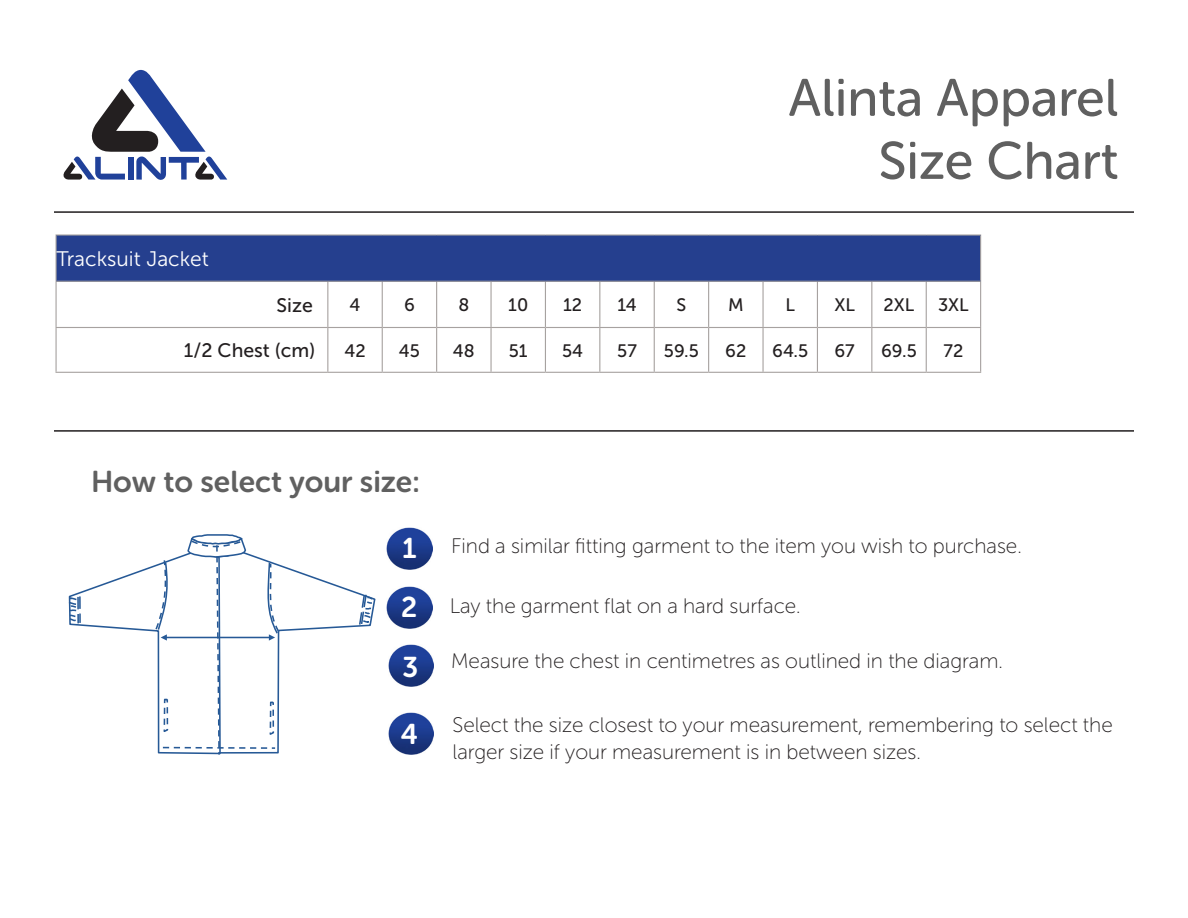
<style>
.page{position:relative;width:1188px;height:918px;background:#fff}
.page>*{position:absolute;margin:0;border:0;box-sizing:border-box;transform-origin:0 0}
.t1{font:52.5px "Museo Sans Rounded 500";color:#606060}
.t2{font:30px "Museo Sans Rounded 700";color:#606060}
.t3{font:28.5px "Museo Sans Rounded 700";color:#fff}
.t4{font:21px "Museo Sans Rounded 100";color:#231f20}
.t5{font:21px "Museo Sans 300";color:#fff}
.t6{font:19.5px "Museo Sans 500";color:#231f20}
.t7{font:18px "Museo Sans 500";color:#231f20}
</style>
<div class="page">
<svg style="left:63px;top:70px;width:164px;height:110px"></svg>
<hr style="left:54px;top:211px;width:1080px;height:2px;background:#201d1e">
<hr style="left:54px;top:430px;width:1080px;height:2px;background:#201d1e">
<div style="left:56px;top:235px;width:925px;height:46px;background:#253f8e"></div>
<hr style="left:56px;top:234px;width:272px;height:2px;background:#a7a2a0">
<hr style="left:56px;top:236px;width:1px;height:45px;background:#a7a2a0">
<hr style="left:328px;top:234px;width:54px;height:2px;background:#a7a2a0">
<hr style="left:382px;top:234px;width:55px;height:2px;background:#a7a2a0">
<hr style="left:437px;top:234px;width:54px;height:2px;background:#a7a2a0">
<hr style="left:491px;top:234px;width:54px;height:2px;background:#a7a2a0">
<hr style="left:545px;top:234px;width:55px;height:2px;background:#a7a2a0">
<hr style="left:600px;top:234px;width:54px;height:2px;background:#a7a2a0">
<hr style="left:654px;top:234px;width:55px;height:2px;background:#a7a2a0">
<hr style="left:709px;top:234px;width:54px;height:2px;background:#a7a2a0">
<hr style="left:763px;top:234px;width:54px;height:2px;background:#a7a2a0">
<hr style="left:817px;top:234px;width:55px;height:2px;background:#a7a2a0">
<hr style="left:872px;top:234px;width:54px;height:2px;background:#a7a2a0">
<hr style="left:926px;top:234px;width:55px;height:2px;background:#a7a2a0">
<hr style="left:980px;top:236px;width:1px;height:45px;background:#a7a2a0">
<hr style="left:56px;top:281px;width:272px;height:1px;background:#a7a2a0">
<hr style="left:56px;top:282px;width:1px;height:45px;background:#a7a2a0">
<hr style="left:328px;top:281px;width:54px;height:1px;background:#a7a2a0">
<hr style="left:327px;top:282px;width:1px;height:45px;background:#a7a2a0">
<hr style="left:382px;top:281px;width:55px;height:1px;background:#a7a2a0">
<hr style="left:382px;top:282px;width:1px;height:45px;background:#a7a2a0">
<hr style="left:437px;top:281px;width:54px;height:1px;background:#a7a2a0">
<hr style="left:436px;top:282px;width:1px;height:45px;background:#a7a2a0">
<hr style="left:491px;top:281px;width:54px;height:1px;background:#a7a2a0">
<hr style="left:490px;top:282px;width:2px;height:45px;background:#a7a2a0">
<hr style="left:545px;top:281px;width:55px;height:1px;background:#a7a2a0">
<hr style="left:545px;top:282px;width:1px;height:45px;background:#a7a2a0">
<hr style="left:600px;top:281px;width:54px;height:1px;background:#a7a2a0">
<hr style="left:599px;top:282px;width:1px;height:45px;background:#a7a2a0">
<hr style="left:654px;top:281px;width:55px;height:1px;background:#a7a2a0">
<hr style="left:654px;top:282px;width:1px;height:45px;background:#a7a2a0">
<hr style="left:709px;top:281px;width:54px;height:1px;background:#a7a2a0">
<hr style="left:708px;top:282px;width:1px;height:45px;background:#a7a2a0">
<hr style="left:763px;top:281px;width:54px;height:1px;background:#a7a2a0">
<hr style="left:762px;top:282px;width:2px;height:45px;background:#a7a2a0">
<hr style="left:817px;top:281px;width:55px;height:1px;background:#a7a2a0">
<hr style="left:817px;top:282px;width:1px;height:45px;background:#a7a2a0">
<hr style="left:872px;top:281px;width:54px;height:1px;background:#a7a2a0">
<hr style="left:871px;top:282px;width:1px;height:45px;background:#a7a2a0">
<hr style="left:926px;top:281px;width:55px;height:1px;background:#a7a2a0">
<hr style="left:926px;top:282px;width:1px;height:45px;background:#a7a2a0">
<hr style="left:980px;top:282px;width:1px;height:45px;background:#a7a2a0">
<hr style="left:56px;top:327px;width:272px;height:1px;background:#a7a2a0">
<hr style="left:56px;top:328px;width:1px;height:44px;background:#a7a2a0">
<hr style="left:328px;top:327px;width:54px;height:1px;background:#a7a2a0">
<hr style="left:327px;top:328px;width:1px;height:44px;background:#a7a2a0">
<hr style="left:382px;top:327px;width:55px;height:1px;background:#a7a2a0">
<hr style="left:382px;top:328px;width:1px;height:44px;background:#a7a2a0">
<hr style="left:437px;top:327px;width:54px;height:1px;background:#a7a2a0">
<hr style="left:436px;top:328px;width:1px;height:44px;background:#a7a2a0">
<hr style="left:491px;top:327px;width:54px;height:1px;background:#a7a2a0">
<hr style="left:490px;top:328px;width:2px;height:44px;background:#a7a2a0">
<hr style="left:545px;top:327px;width:55px;height:1px;background:#a7a2a0">
<hr style="left:545px;top:328px;width:1px;height:44px;background:#a7a2a0">
<hr style="left:600px;top:327px;width:54px;height:1px;background:#a7a2a0">
<hr style="left:599px;top:328px;width:1px;height:44px;background:#a7a2a0">
<hr style="left:654px;top:327px;width:55px;height:1px;background:#a7a2a0">
<hr style="left:654px;top:328px;width:1px;height:44px;background:#a7a2a0">
<hr style="left:709px;top:327px;width:54px;height:1px;background:#a7a2a0">
<hr style="left:708px;top:328px;width:1px;height:44px;background:#a7a2a0">
<hr style="left:763px;top:327px;width:54px;height:1px;background:#a7a2a0">
<hr style="left:762px;top:328px;width:2px;height:44px;background:#a7a2a0">
<hr style="left:817px;top:327px;width:55px;height:1px;background:#a7a2a0">
<hr style="left:817px;top:328px;width:1px;height:44px;background:#a7a2a0">
<hr style="left:872px;top:327px;width:54px;height:1px;background:#a7a2a0">
<hr style="left:871px;top:328px;width:1px;height:44px;background:#a7a2a0">
<hr style="left:926px;top:327px;width:55px;height:1px;background:#a7a2a0">
<hr style="left:926px;top:328px;width:1px;height:44px;background:#a7a2a0">
<hr style="left:980px;top:328px;width:1px;height:44px;background:#a7a2a0">
<hr style="left:56px;top:372px;width:272px;height:1px;background:#a7a2a0">
<hr style="left:328px;top:372px;width:54px;height:1px;background:#a7a2a0">
<hr style="left:382px;top:372px;width:55px;height:1px;background:#a7a2a0">
<hr style="left:437px;top:372px;width:54px;height:1px;background:#a7a2a0">
<hr style="left:491px;top:372px;width:54px;height:1px;background:#a7a2a0">
<hr style="left:545px;top:372px;width:55px;height:1px;background:#a7a2a0">
<hr style="left:600px;top:372px;width:54px;height:1px;background:#a7a2a0">
<hr style="left:654px;top:372px;width:55px;height:1px;background:#a7a2a0">
<hr style="left:709px;top:372px;width:54px;height:1px;background:#a7a2a0">
<hr style="left:763px;top:372px;width:54px;height:1px;background:#a7a2a0">
<hr style="left:817px;top:372px;width:55px;height:1px;background:#a7a2a0">
<hr style="left:872px;top:372px;width:54px;height:1px;background:#a7a2a0">
<hr style="left:926px;top:372px;width:55px;height:1px;background:#a7a2a0">
<img style="left:387px;top:527px;width:45px;height:42px">
<img style="left:387px;top:586px;width:45px;height:42px">
<img style="left:388px;top:644px;width:45px;height:42px">
<img style="left:388px;top:713px;width:45px;height:42px">
<svg style="left:68px;top:534px;width:308px;height:221px"></svg>
<p class="t5" style="left:57px;top:247px;width:154px">Tracksuit Jacket</p>
<p class="t1" style="left:788px;top:69px;width:331px">Alinta Apparel</p>
<p class="t1" style="left:878px;top:132px;width:241px">Size Chart</p>
<p class="t6" style="left:277px;top:294px;width:38px">Size</p>
<p class="t7" style="left:350px;top:295px;width:12px">4</p>
<p class="t7" style="left:404px;top:295px;width:12px">6</p>
<p class="t7" style="left:458px;top:295px;width:12px">8</p>
<p class="t7" style="left:508px;top:295px;width:22px">10</p>
<p class="t7" style="left:563px;top:295px;width:21px">12</p>
<p class="t7" style="left:617px;top:295px;width:21px">14</p>
<p class="t7" style="left:677px;top:295px;width:11px">S</p>
<p class="t7" style="left:728px;top:295px;width:17px">M</p>
<p class="t7" style="left:785px;top:295px;width:11px">L</p>
<p class="t7" style="left:834px;top:295px;width:22px">XL</p>
<p class="t7" style="left:884px;top:295px;width:32px">2XL</p>
<p class="t7" style="left:938px;top:295px;width:32px">3XL</p>
<p class="t6" style="left:184px;top:340px;width:133px">1/2 Chest (cm)</p>
<p class="t7" style="left:344px;top:341px;width:23px">42</p>
<p class="t7" style="left:399px;top:341px;width:23px">45</p>
<p class="t7" style="left:453px;top:341px;width:23px">48</p>
<p class="t7" style="left:509px;top:341px;width:20px">51</p>
<p class="t7" style="left:562px;top:341px;width:23px">54</p>
<p class="t7" style="left:617px;top:341px;width:21px">57</p>
<p class="t7" style="left:664px;top:341px;width:37px">59.5</p>
<p class="t7" style="left:725px;top:341px;width:23px">62</p>
<p class="t7" style="left:772px;top:341px;width:37px">64.5</p>
<p class="t7" style="left:834px;top:341px;width:22px">67</p>
<p class="t7" style="left:881px;top:341px;width:37px">69.5</p>
<p class="t7" style="left:944px;top:341px;width:21px">72</p>
<p class="t2" style="left:91px;top:465px;width:330px">How to select your size:</p>
<p class="t3" style="left:402px;top:532px;width:16px">1</p>
<p class="t4" style="left:451px;top:534px;width:572px">Find a similar fitting garment to the item you wish to purchase.</p>
<p class="t3" style="left:401px;top:592px;width:18px">2</p>
<p class="t4" style="left:450px;top:595px;width:352px">Lay the garment flat on a hard surface.</p>
<p class="t3" style="left:402px;top:651px;width:17px">3</p>
<p class="t4" style="left:451px;top:650px;width:553px">Measure the chest in centimetres as outlined in the diagram.</p>
<p class="t3" style="left:401px;top:718px;width:19px">4</p>
<p class="t4" style="left:453px;top:714px;width:662px">Select the size closest to your measurement, remembering to select the</p>
<p class="t4" style="left:453px;top:741px;width:470px">larger size if your measurement is in between sizes.</p>
</div>
